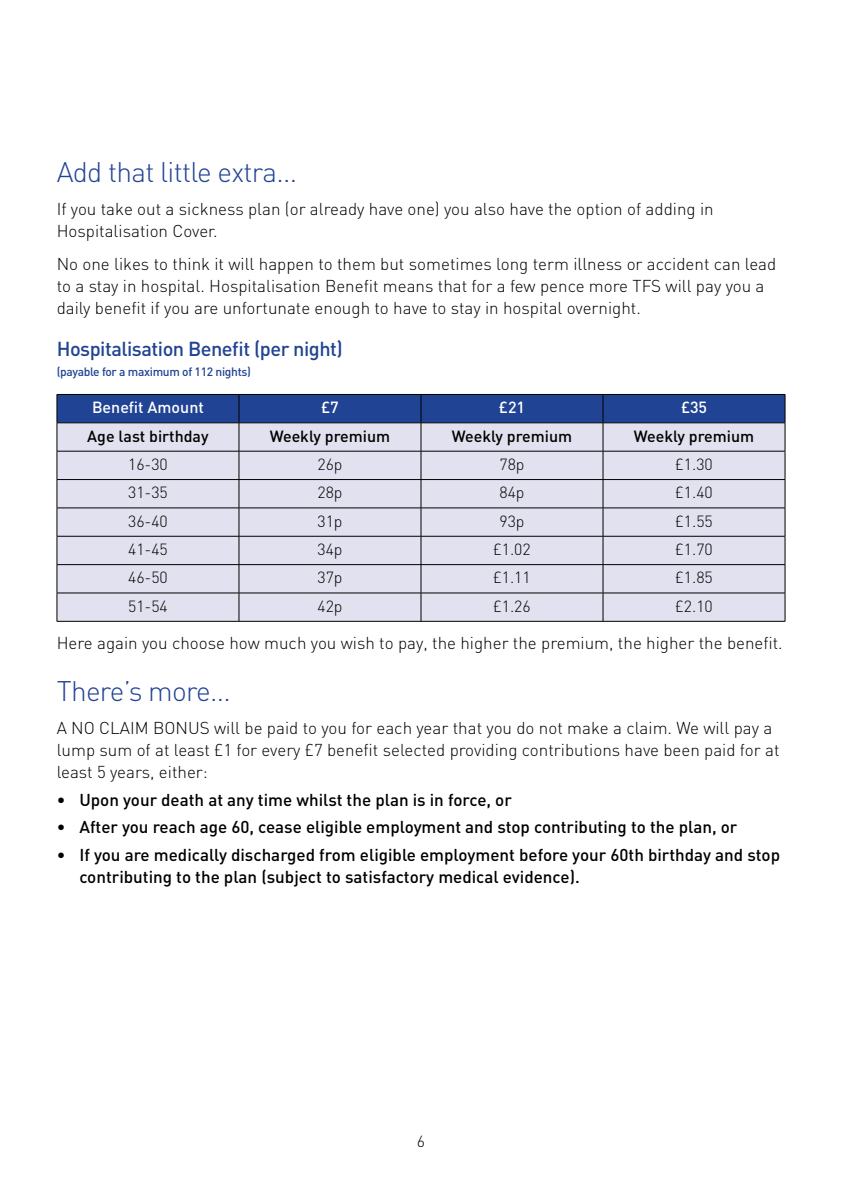
<style>
.page{position:relative;width:842px;height:1191px;background:#fff}
.page>*{position:absolute;margin:0;border:0;box-sizing:border-box;transform-origin:0 0}
.t1{font:300 28px "DIN";letter-spacing:-.025em;color:#214393}
.t2{font:500 20px "DIN";letter-spacing:-.025em;color:#214393}
.t3{font:300 17px/22px "DIN";color:#000}
.t4{font:500 17px/22px "DIN";color:#000}
.t5{font:300 16px "DIN";color:#000}
.t6{font:500 16px "DIN";color:#000}
.t7{font:500 16px "DIN";color:#fff}
.t8{font:500 12px "DIN";letter-spacing:-.025em;color:#214393}
</style>
<div class="page">
<svg style="left:57px;top:394px;width:729px;height:227px;background:#c0c4d9"></svg>
<hr style="left:57px;top:621px;width:182px;height:1px;background:#000">
<hr style="left:239px;top:621px;width:182px;height:1px;background:#000">
<hr style="left:421px;top:621px;width:182px;height:1px;background:#000">
<hr style="left:603px;top:621px;width:182px;height:1px;background:#000">
<h1 class="t1" style="left:57px;top:153px;width:242px">Add that little extra...</h1>
<p class="t3" style="left:57px;top:197px;width:658px">If you take out a sickness plan (or already have one) you also have the option of adding in<br>Hospitalisation Cover.</p>
<p class="t3" style="left:57px;top:252px;width:721px">No one likes to think it will happen to them but sometimes long term illness or accident can lead to a stay in hospital. Hospitalisation Benefit means that for a few pence more TFS will pay you a daily benefit if you are unfortunate enough to have to stay in hospital overnight.</p>
<p class="t2" style="left:57px;top:335px;width:288px">Hospitalisation Benefit (per night)</p>
<p class="t8" style="left:57px;top:364px;width:196px">(payable for a maximum of 112 nights)</p>
<p class="t7" style="left:92px;top:397px;width:113px">Benefit Amount</p>
<p class="t7" style="left:321px;top:397px;width:19px">£7</p>
<p class="t7" style="left:499px;top:397px;width:28px">£21</p>
<p class="t7" style="left:681px;top:397px;width:28px">£35</p>
<p class="t6" style="left:87px;top:425px;width:123px">Age last birthday</p>
<p class="t6" style="left:270px;top:425px;width:122px">Weekly premium</p>
<p class="t6" style="left:452px;top:425px;width:122px">Weekly premium</p>
<p class="t6" style="left:634px;top:425px;width:122px">Weekly premium</p>
<p class="t5" style="left:128px;top:453px;width:41px">16-30</p>
<p class="t5" style="left:317px;top:453px;width:27px">26p</p>
<p class="t5" style="left:499px;top:453px;width:27px">78p</p>
<p class="t5" style="left:675px;top:453px;width:39px">£1.30</p>
<p class="t5" style="left:128px;top:482px;width:41px">31-35</p>
<p class="t5" style="left:317px;top:482px;width:27px">28p</p>
<p class="t5" style="left:499px;top:482px;width:27px">84p</p>
<p class="t5" style="left:675px;top:482px;width:39px">£1.40</p>
<p class="t5" style="left:128px;top:510px;width:41px">36-40</p>
<p class="t5" style="left:317px;top:510px;width:27px">31p</p>
<p class="t5" style="left:499px;top:510px;width:27px">93p</p>
<p class="t5" style="left:675px;top:510px;width:39px">£1.55</p>
<p class="t5" style="left:128px;top:538px;width:41px">41-45</p>
<p class="t5" style="left:317px;top:538px;width:27px">34p</p>
<p class="t5" style="left:493px;top:538px;width:39px">£1.02</p>
<p class="t5" style="left:675px;top:538px;width:39px">£1.70</p>
<p class="t5" style="left:128px;top:567px;width:41px">46-50</p>
<p class="t5" style="left:317px;top:567px;width:27px">37p</p>
<p class="t5" style="left:493px;top:567px;width:39px">£1.11</p>
<p class="t5" style="left:675px;top:567px;width:39px">£1.85</p>
<p class="t5" style="left:128px;top:595px;width:41px">51-54</p>
<p class="t5" style="left:317px;top:595px;width:27px">42p</p>
<p class="t5" style="left:493px;top:595px;width:39px">£1.26</p>
<p class="t5" style="left:675px;top:595px;width:39px">£2.10</p>
<p class="t3" style="left:57px;top:631px;width:728px">Here again you choose how much you wish to pay, the higher the premium, the higher the benefit.</p>
<h1 class="t1" style="left:57px;top:671px;width:176px">There’s more...</h1>
<p class="t3" style="left:57px;top:716px;width:724px">A NO CLAIM BONUS will be paid to you for each year that you do not make a claim. We will pay a lump sum of at least £1 for every £7 benefit selected providing contributions have been paid for at least 5 years, either:</p>
<p class="t4" style="left:57px;top:788px;width:457px">• Upon your death at any time whilst the plan is in force, or</p>
<p class="t4" style="left:57px;top:815px;width:682px">• After you reach age 60, cease eligible employment and stop contributing to the plan, or</p>
<p class="t4" style="left:79px;top:843px;width:702px;text-indent:-23px">• If you are medically discharged from eligible employment before your 60th birthday and stop contributing to the plan (subject to satisfactory medical evidence).</p>
<p class="t5" style="left:417px;top:1130px;width:10px">6</p>
</div>
